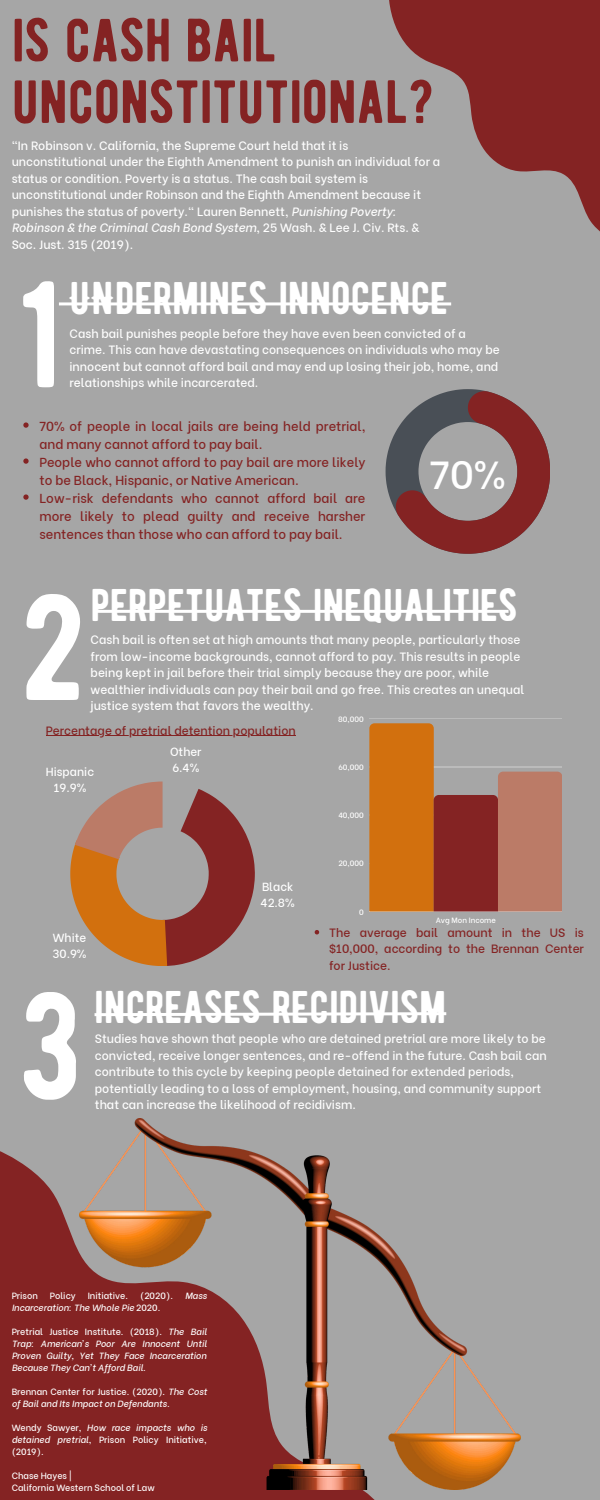
<style>
.page{position:relative;width:600px;height:1500px;background:#a6a6a6}
.page>*{position:absolute;margin:0;border:0;box-sizing:border-box;transform-origin:0 0}
.t1{font:150.9px "BERNIER Regular";color:#fff}
.t2{font:60.8px/61.5px "BERNIER Regular";color:#842323}
.t3{font:45.8px "BERNIER Regular";color:#fff}
.t4{font:500 39px "Be Vietnam";color:#fff}
.t5{font:500 13px/18px "Be Vietnam";color:#842323}
.t6{font:500 12px/16.5px "Be Vietnam";color:#fff}
.t7{font:500 12px/16.5px "Be Vietnam";color:#842323;text-align:justify}
.t8{font:500 11.7px/16.3px "Be Vietnam";color:#fff}
.t9{font:italic 500 9px/12px "Be Vietnam";color:#fff;text-align:justify}
.t10{font:500 9px/12px "Be Vietnam";color:#fff;text-align:justify}
.t11{font:500 7.6px "Be Vietnam";color:#fff}
.s1{font-style:italic}
.s2{font-style:normal}
</style>
<div class="page">
<svg style="left:389px;top:0;width:211px;height:232px;fill:#842323"></svg>
<svg style="left:0;top:1151px;width:375px;height:349px;background:#872f2f"></svg>
<img style="left:79px;top:1119px;width:442px;height:370px">
<svg style="left:386px;top:389px;width:164px;height:165px"></svg>
<svg style="left:70px;top:782px;width:185px;height:184px"></svg>
<svg style="left:23px;top:422px;width:6px;height:6px"></svg>
<svg style="left:23px;top:458px;width:6px;height:6px"></svg>
<svg style="left:23px;top:494px;width:6px;height:6px"></svg>
<svg style="left:315px;top:930px;width:4px;height:4px"></svg>
<hr style="left:46px;top:735px;width:250px;height:1px;background:#842323">
<hr style="left:95px;top:610px;width:414px;height:3px;background:#fff">
<hr style="left:59px;top:302px;width:392px;height:3px;background:#fff">
<svg style="left:94px;top:1012px;width:353px;height:5px"></svg>
<hr style="left:369px;top:718px;width:193px;height:1px;background:#fff">
<hr style="left:369px;top:911px;width:193px;height:1px;background:#fff">
<svg style="left:369px;top:723px;width:193px;height:188px"></svg>
<h2 class="t2" style="left:12px;top:9px;width:424px">IS CASH BAIL<br>UNCONSTITUTIONAL?</h2>
<p class="t6" style="left:12px;top:136px;width:430px">"In Robinson v. California, the Supreme Court held that it is unconstitutional under the Eighth Amendment to punish an individual for a status or condition. Poverty is a status. The cash bail system is unconstitutional under Robinson and the Eighth Amendment because it punishes the status of poverty." Lauren Bennett, <span class="s1">Punishing Poverty:<br>Robinson &amp; the Criminal Cash Bond System</span>, 25 Wash. &amp; Lee J. Civ. Rts. &amp; Soc. Just. 315 (2019).</p>
<h1 class="t1" style="left:17px;top:239px;width:46px">1</h1>
<h3 class="t3" style="left:70px;top:270px;width:380px">UNDERMINES INNOCENCE</h3>
<p class="t6" style="left:70px;top:324px;width:432px">Cash bail punishes people before they have even been convicted of a crime. This can have devastating consequences on individuals who may be innocent but cannot afford bail and may end up losing their job, home, and relationships while incarcerated.</p>
<p class="t5" style="left:39px;top:416px;width:328px">70% of people in local jails are being held pretrial, and many cannot afford to pay bail.<br>People who cannot afford to pay bail are more likely to be Black, Hispanic, or Native American.<br>Low-risk defendants who cannot afford bail are more likely to plead guilty and receive harsher sentences than those who can afford to pay bail.</p>
<h3 class="t4" style="left:430px;top:443px;width:77px">70%</h3>
<h1 class="t1" style="left:21px;top:552px;width:66px">2</h1>
<h3 class="t3" style="left:91px;top:576px;width:429px">PERPETUATES INEQUALITIES</h3>
<p class="t6" style="left:91px;top:631px;width:435px">Cash bail is often set at high amounts that many people, particularly those from low-income backgrounds, cannot afford to pay. This results in people being kept in jail before their trial simply because they are poor, while wealthier individuals can pay their bail and go free. This creates an unequal justice system that favors the wealthy.</p>
<p class="t7" style="left:46px;top:721px;width:251px">Percentage of pretrial detention population</p>
<p class="t8" style="left:46px;top:762px;width:50px;text-align:center">Hispanic<br>19.9%</p>
<p class="t8" style="left:53px;top:928px;width:35px">White<br>30.9%</p>
<p class="t8" style="left:170px;top:743px;width:33px">Other<br>6.4%</p>
<p class="t8" style="left:261px;top:878px;width:36px">Black<br>42.8%</p>
<p class="t11" style="left:338px;top:713px;width:27px">80,000</p>
<p class="t11" style="left:338px;top:761px;width:27px">60,000</p>
<p class="t11" style="left:338px;top:809px;width:27px">40,000</p>
<p class="t11" style="left:338px;top:857px;width:27px">20,000</p>
<p class="t11" style="left:359px;top:906px;width:6px">0</p>
<p class="t11" style="left:436px;top:914px;width:62px">Avg Mon Income</p>
<p class="t7" style="left:329px;top:923px;width:256px">The average bail amount in the US is $10,000, according to the Brennan Center for Justice.</p>
<h1 class="t1" style="left:17px;top:952px;width:66px">3</h1>
<h3 class="t3" style="left:94px;top:979px;width:353px">INCREASES RECIDIVISM</h3>
<p class="t6" style="left:95px;top:1030px;width:453px">Studies have shown that people who are detained pretrial are more likely to be convicted, receive longer sentences, and re-offend in the future. Cash bail can contribute to this cycle by keeping people detained for extended periods, potentially leading to a loss of employment, housing, and community support that can increase the likelihood of recidivism.</p>
<p class="t10" style="left:12px;top:1289px;width:28px">Prison</p>
<p class="t10" style="left:50px;top:1289px;width:27px">Policy</p>
<p class="t10" style="left:88px;top:1289px;width:42px">Initiative.</p>
<p class="t10" style="left:140px;top:1289px;width:34px">(2020).</p>
<p class="t9" style="left:185px;top:1289px;width:23px">Mass</p>
<p class="t9" style="left:12px;top:1301px;width:150px">Incarceration: The Whole Pie <span class="s2">2020.</span></p>
<p class="t9" style="left:12px;top:1325px;width:197px"><span class="s2">Pretrial Justice Institute. (2018).</span> The Bail Trap: American’s Poor Are Innocent Until Proven Guilty, Yet They Face Incarceration Because They Can’t Afford Bail.</p>
<p class="t9" style="left:12px;top:1385px;width:197px"><span class="s2">Brennan Center for Justice. (2020).</span> The Cost of Bail and Its Impact on Defendants.</p>
<p class="t10" style="left:12px;top:1421px;width:197px">Wendy Sawyer, <span class="s1">How race impacts who is detained pretrial</span>, Prison Policy Initiative, (2019).</p>
<p class="t10" style="left:12px;top:1469px;width:145px">Chase Hayes |<br>California Western School of Law</p>
</div>
